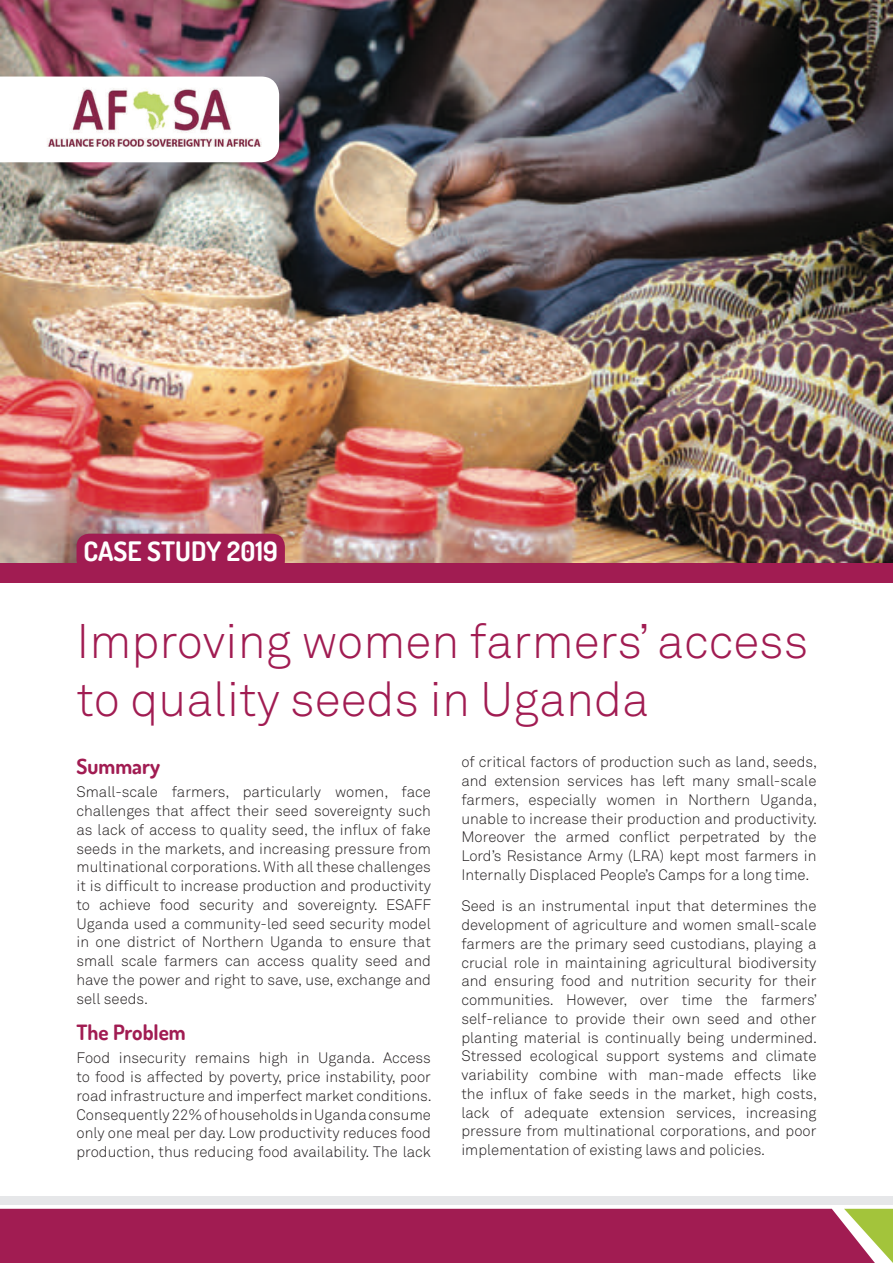
<style>
.page{position:relative;width:893px;height:1263px;background:#fff}
.page>*{position:absolute;margin:0;border:0;box-sizing:border-box;transform-origin:0 0}
.t1{font:300 48px/57.6px "Akkurat";color:#a11c52}
.t2{font:700 26.7px "Dosis";color:#fff}
.t3{font:700 21px "Dosis";color:#a11c52}
.t4{font:300 15px/18.8px "Akkurat";color:#231f20;text-align:justify}
</style>
<div class="page">
<div style="left:0;top:1209px;width:844px;height:54px;background:#a11c52"></div>
<svg style="left:844px;top:1209px;width:49px;height:54px"></svg>
<div style="left:0;top:1196px;width:893px;height:8px;background:#e6e7e9"></div>
<img style="left:0;top:0;width:893px;height:563px">
<svg style="left:0;top:77px;width:279px;height:85px"></svg>
<div style="left:40px;top:83px;width:225px;height:73px;background:#fff;border-radius:9px"></div>
<img style="left:43px;top:83px;width:219px;height:72px">
<div style="left:0;top:563px;width:893px;height:20px;background:#a11c52"></div>
<div style="left:77px;top:534px;width:208px;height:39px;background:#a11c52;border-radius:13px"></div>
<h2 class="t2" style="left:84px;top:533px;width:196px">CASE STUDY 2019</h2>
<h1 class="t1" style="left:77px;top:613px;width:733px">Improving women farmers’ access to quality seeds in Uganda</h1>
<p class="t4" style="left:461px;top:753px;width:357px">of critical factors of production such as land, seeds, and extension services has left many small-scale farmers, especially women in Northern Uganda, unable to increase their production and productivity.<br>Moreover the armed conflict perpetrated by the Lord’s Resistance Army (LRA) kept most farmers in Internally Displaced People’s Camps for a long time.</p>
<p class="t4" style="left:461px;top:897px;width:357px">Seed is an instrumental input that determines the development of agriculture and women small-scale farmers are the primary seed custodians, playing a crucial role in maintaining agricultural biodiversity and ensuring food and nutrition security for their communities. However, over time the farmers’ self-reliance to provide their own seed and other planting material is continually being undermined.<br>Stressed ecological support systems and climate variability combine with man-made effects like the influx of fake seeds in the market, high costs, lack of adequate extension services, increasing pressure from multinational corporations, and poor implementation of existing laws and policies.</p>
<h3 class="t3" style="left:77px;top:753px;width:85px">Summary</h3>
<p class="t4" style="left:77px;top:783px;width:356px">Small-scale farmers, particularly women, face challenges that affect their seed sovereignty such as lack of access to quality seed, the influx of fake seeds in the markets, and increasing pressure from multinational corporations. With all these challenges it is difficult to increase production and productivity to achieve food security and sovereignty. ESAFF Uganda used a community-led seed security model in one district of Northern Uganda to ensure that small scale farmers can access quality seed and have the power and right to save, use, exchange and sell seeds.</p>
<h3 class="t3" style="left:77px;top:1019px;width:111px">The Problem</h3>
<p class="t4" style="left:77px;top:1049px;width:357px">Food insecurity remains high in Uganda. Access to food is affected by poverty, price instability, poor road infrastructure and imperfect market conditions.<br>Consequently 22% of households in Uganda consume only one meal per day. Low productivity reduces food production, thus reducing food availability. The lack</p>
</div>
